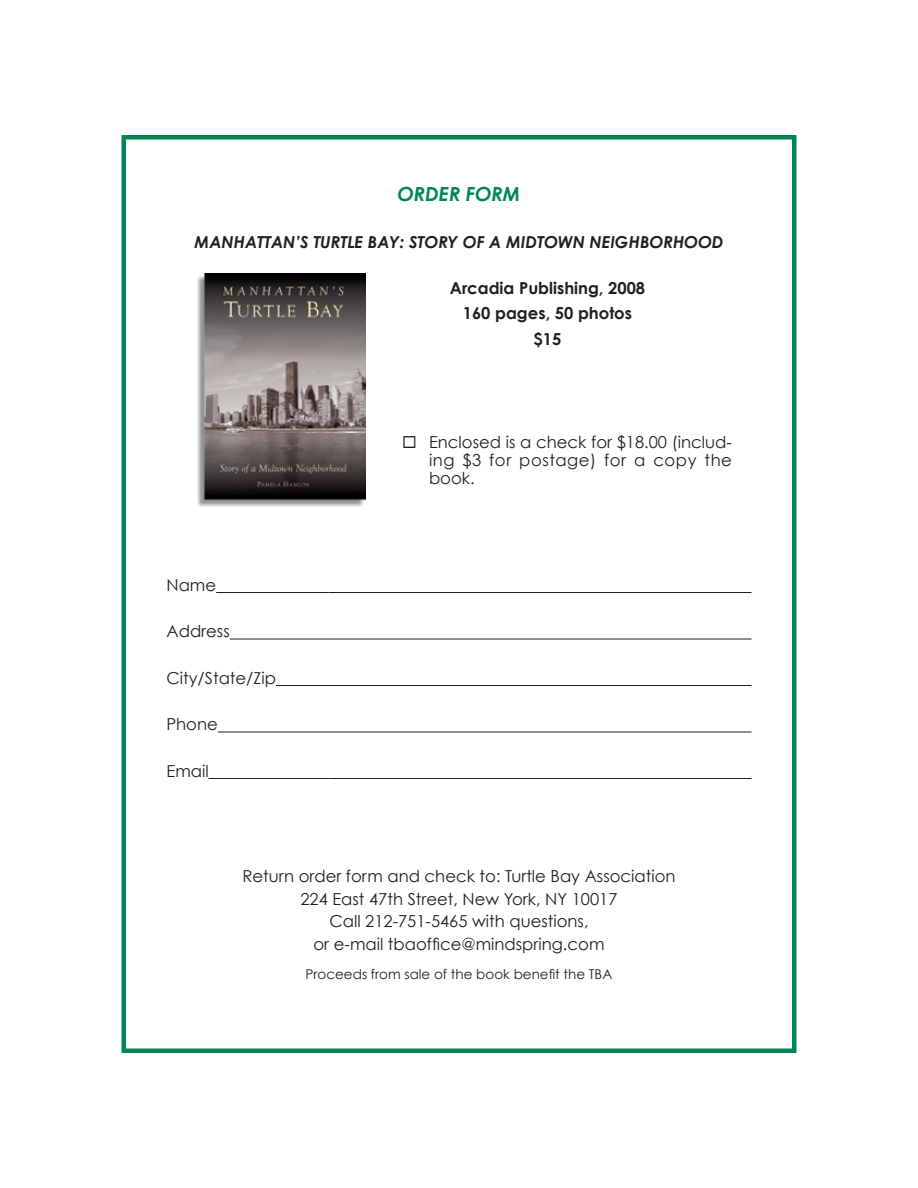
<style>
.page{position:relative;width:918px;height:1188px;background:#fff}
.page>*{position:absolute;margin:0;border:0;box-sizing:border-box;transform-origin:0 0}
.t1{font:italic 700 19.5px "Century Gothic";color:#008751}
.t2{font:16.5px/18px "Century Gothic";color:#231f20;text-align:justify}
.t3{font:italic 700 16.5px "Century Gothic";color:#231f20}
.t4{font:700 16.5px "Century Gothic";color:#231f20}
.t5{font:13.5px "Century Gothic";color:#231f20}
</style>
<div class="page">
<hr style="left:216px;top:592px;width:112px;height:1px;background:#231f20">
<hr style="left:328px;top:592px;width:424px;height:1px;background:#231f20">
<hr style="left:230px;top:639px;width:522px;height:1px;background:#231f20">
<hr style="left:276px;top:685px;width:476px;height:1px;background:#231f20">
<hr style="left:218px;top:732px;width:534px;height:1px;background:#231f20">
<hr style="left:209px;top:778px;width:119px;height:1px;background:#231f20">
<hr style="left:328px;top:778px;width:424px;height:1px;background:#231f20">
<div style="left:122px;top:135px;width:674px;height:918px;border:4px solid #008751"></div>
<img style="left:197px;top:274px;width:168px;height:232px">
<p class="t1" style="left:398px;top:182px;width:124px">ORDER FORM</p>
<p class="t3" style="left:195px;top:232px;width:530px">MANHATTAN’S TURTLE BAY: STORY OF A MIDTOWN NEIGHBORHOOD</p>
<p class="t4" style="left:450px;top:278px;width:197px">Arcadia Publishing, 2008</p>
<p class="t4" style="left:463px;top:303px;width:171px">160 pages, 50 photos</p>
<p class="t4" style="left:534px;top:329px;width:29px">$15</p>
<p class="t2" style="left:166px;top:576px;width:51px">Name</p>
<p class="t2" style="left:166px;top:622px;width:65px">Address</p>
<p class="t2" style="left:166px;top:669px;width:111px">City/State/Zip</p>
<p class="t2" style="left:166px;top:715px;width:53px">Phone</p>
<p class="t2" style="left:166px;top:762px;width:44px">Email</p>
<p class="t2" style="left:429px;top:432px;width:305px">Enclosed is a check for $18.00 (includ&shy;ing $3 for postage) for a copy the book.</p>
<p class="t2" style="left:242px;top:867px;width:435px">Return order form and check to: Turtle Bay Association</p>
<p class="t2" style="left:300px;top:890px;width:319px">224 East 47th Street, New York, NY 10017</p>
<p class="t2" style="left:329px;top:912px;width:261px">Call 212-751-5465 with questions,</p>
<p class="t2" style="left:313px;top:935px;width:293px">or e-mail tbaoffice@mindspring.com</p>
<p class="t5" style="left:306px;top:966px;width:308px">Proceeds from sale of the book benefit the TBA</p>
</div>
